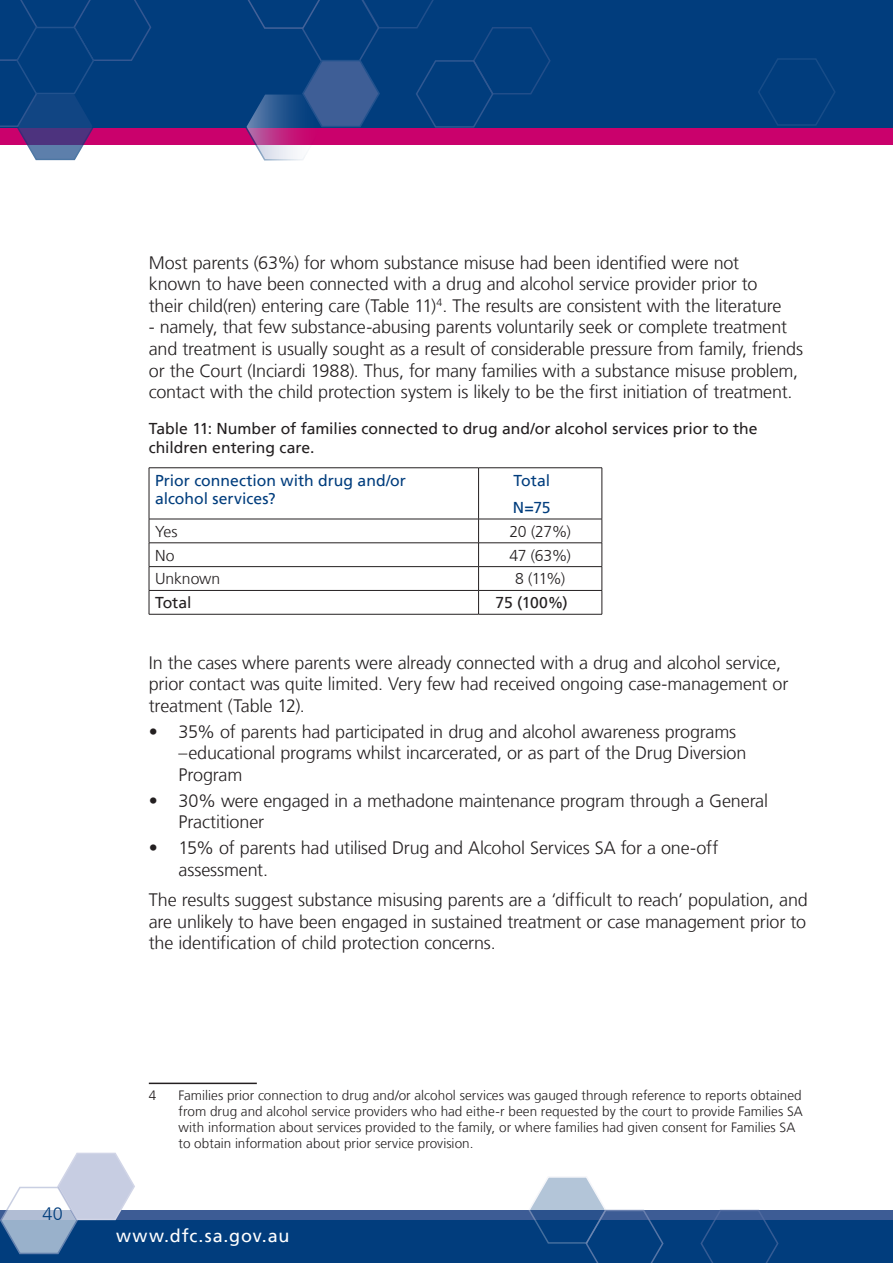
<style>
.page{position:relative;width:893px;height:1263px;background:#fff}
.page>*{position:absolute;margin:0;border:0;box-sizing:border-box;transform-origin:0 0}
.TEXT_-_dot_points{font:300 18px/21.6px "Frutiger";letter-spacing:-.01em;color:#231f20}
.t1{font:18px "Frutiger";letter-spacing:.045em;color:#fff}
.t2{font:300 18px "Frutiger";color:#013d7d}
.TABLE_-_pre_table_h{font:15.75px/18.9px "Frutiger";color:#231f20}
.TABLE_HEADER_-_left{font:15.75px/18.9px "Frutiger";color:#013d7d}
.TABLE_-_text{font:300 15.75px "Frutiger";letter-spacing:-.005em;color:#231f20}
.TABLE_subHEADER_-_l{font:15.75px "Frutiger";letter-spacing:-.005em;color:#231f20}
.TEXT_-_FOOTER{font:300 13.5px/16.2px "Frutiger";letter-spacing:.005em;color:#231f20}
</style>
<div class="page">
<div style="left:0;top:1210px;width:893px;height:10px;background:#3d5c95"></div>
<hr style="left:892px;top:1218px;width:1px;height:45px;background:#013d7d">
<div style="left:0;top:1220px;width:893px;height:43px;background:#013d7d"></div>
<div style="left:0;top:128px;width:893px;height:17px;background:#ca016c"></div>
<div style="left:0;top:0;width:893px;height:128px;background:#013d7d"></div>
<svg style="left:758px;top:58px;width:77px;height:68px"></svg>
<svg style="left:0;top:0;width:151px;height:161px"></svg>
<svg style="left:245px;top:0;width:306px;height:161px"></svg>
<svg style="left:0;top:1152px;width:135px;height:103px"></svg>
<svg style="left:700px;top:1209px;width:79px;height:54px"></svg>
<svg style="left:528px;top:1177px;width:136px;height:86px"></svg>
<hr style="left:149px;top:467px;width:330px;height:1px;background:#231f20">
<hr style="left:149px;top:468px;width:1px;height:51px;background:#231f20">
<hr style="left:479px;top:467px;width:123px;height:1px;background:#231f20">
<hr style="left:478px;top:468px;width:1px;height:51px;background:#231f20">
<hr style="left:602px;top:468px;width:1px;height:51px;background:#231f20">
<hr style="left:149px;top:519px;width:330px;height:1px;background:#231f20">
<hr style="left:479px;top:519px;width:123px;height:1px;background:#231f20">
<hr style="left:149px;top:542px;width:330px;height:1px;background:#231f20">
<hr style="left:479px;top:542px;width:123px;height:1px;background:#231f20">
<hr style="left:149px;top:566px;width:330px;height:1px;background:#231f20">
<hr style="left:479px;top:566px;width:123px;height:1px;background:#231f20">
<hr style="left:149px;top:590px;width:330px;height:1px;background:#231f20">
<svg style="left:149px;top:519px;width:1px;height:95px"></svg>
<hr style="left:479px;top:590px;width:123px;height:1px;background:#231f20">
<svg style="left:478px;top:519px;width:1px;height:95px"></svg>
<svg style="left:602px;top:519px;width:1px;height:95px"></svg>
<hr style="left:149px;top:614px;width:330px;height:1px;background:#231f20">
<hr style="left:479px;top:614px;width:123px;height:1px;background:#231f20">
<hr style="left:149px;top:1082px;width:108px;height:2px;background:#231f20">
<p class="TEXT_-_dot_points" style="left:149px;top:252px;width:634px">Most parents (63%) for whom substance misuse had been identified were not known to have been connected with a drug and alcohol service provider prior to their child(ren) entering care (Table 11)<sup>4</sup>. The results are consistent with the literature</p>
<p class="TEXT_-_dot_points" style="left:149px;top:317px;width:656px">- namely, that few substance-abusing parents voluntarily seek or complete treatment and treatment is usually sought as a result of considerable pressure from family, friends or the Court (Inciardi 1988). Thus, for many families with a substance misuse problem, contact with the child protection system is likely to be the first initiation of treatment.</p>
<p class="TABLE_-_pre_table_h" style="left:149px;top:419px;width:610px">Table 11: Number of families connected to drug and/or alcohol services prior to the children entering care.</p>
<p class="TABLE_HEADER_-_left" style="left:155px;top:471px;width:252px">Prior connection with drug and/or alcohol services?</p>
<p class="TABLE_HEADER_-_left" style="left:513px;top:471px;width:38px">Total</p>
<p class="TABLE_HEADER_-_left" style="left:513px;top:498px;width:39px">N=75</p>
<p class="TABLE_-_text" style="left:155px;top:522px;width:24px">Yes</p>
<p class="TABLE_-_text" style="left:509px;top:522px;width:63px">20 (27%)</p>
<p class="TABLE_-_text" style="left:155px;top:546px;width:21px">No</p>
<p class="TABLE_-_text" style="left:509px;top:546px;width:63px">47 (63%)</p>
<p class="TABLE_-_text" style="left:155px;top:570px;width:67px">Unknown</p>
<p class="TABLE_-_text" style="left:515px;top:570px;width:52px">8 (11%)</p>
<p class="TABLE_subHEADER_-_l" style="left:155px;top:593px;width:38px">Total</p>
<p class="TABLE_subHEADER_-_l" style="left:496px;top:593px;width:74px">75 (100%)</p>
<p class="TEXT_-_dot_points" style="left:149px;top:652px;width:641px">In the cases where parents were already connected with a drug and alcohol service, prior contact was quite limited. Very few had received ongoing case-management or treatment (Table 12).</p>
<p class="TEXT_-_dot_points" style="left:179px;top:721px;width:569px;text-indent:-30px">• 35% of parents had participated in drug and alcohol awareness programs –educational programs whilst incarcerated, or as part of the Drug Diversion<br>Program</p>
<p class="TEXT_-_dot_points" style="left:179px;top:790px;width:591px;text-indent:-30px">• 30% were engaged in a methadone maintenance program through a General<br>Practitioner</p>
<p class="TEXT_-_dot_points" style="left:179px;top:837px;width:541px;text-indent:-30px">• 15% of parents had utilised Drug and Alcohol Services SA for a one-off assessment.</p>
<p class="TEXT_-_dot_points" style="left:149px;top:889px;width:660px;text-align:justify">The results suggest substance misusing parents are a ‘difficult to reach’ population, and are unlikely to have been engaged in sustained treatment or case management prior to the identification of child protection concerns.</p>
<p class="t2" style="left:43px;top:1203px;width:22px">40</p>
<p class="TEXT_-_FOOTER" style="left:149px;top:1087px;width:9px">4</p>
<p class="TEXT_-_FOOTER" style="left:179px;top:1087px;width:626px">Families prior connection to drug and/or alcohol services was gauged through reference to reports obtained from drug and alcohol service providers who had eithe-r been requested by the court to provide Families SA with information about services provided to the family, or where families had given consent for Families SA to obtain information about prior service provision.</p>
<p class="t1" style="left:116px;top:1225px;width:175px">www.dfc.sa.gov.au</p>
</div>
